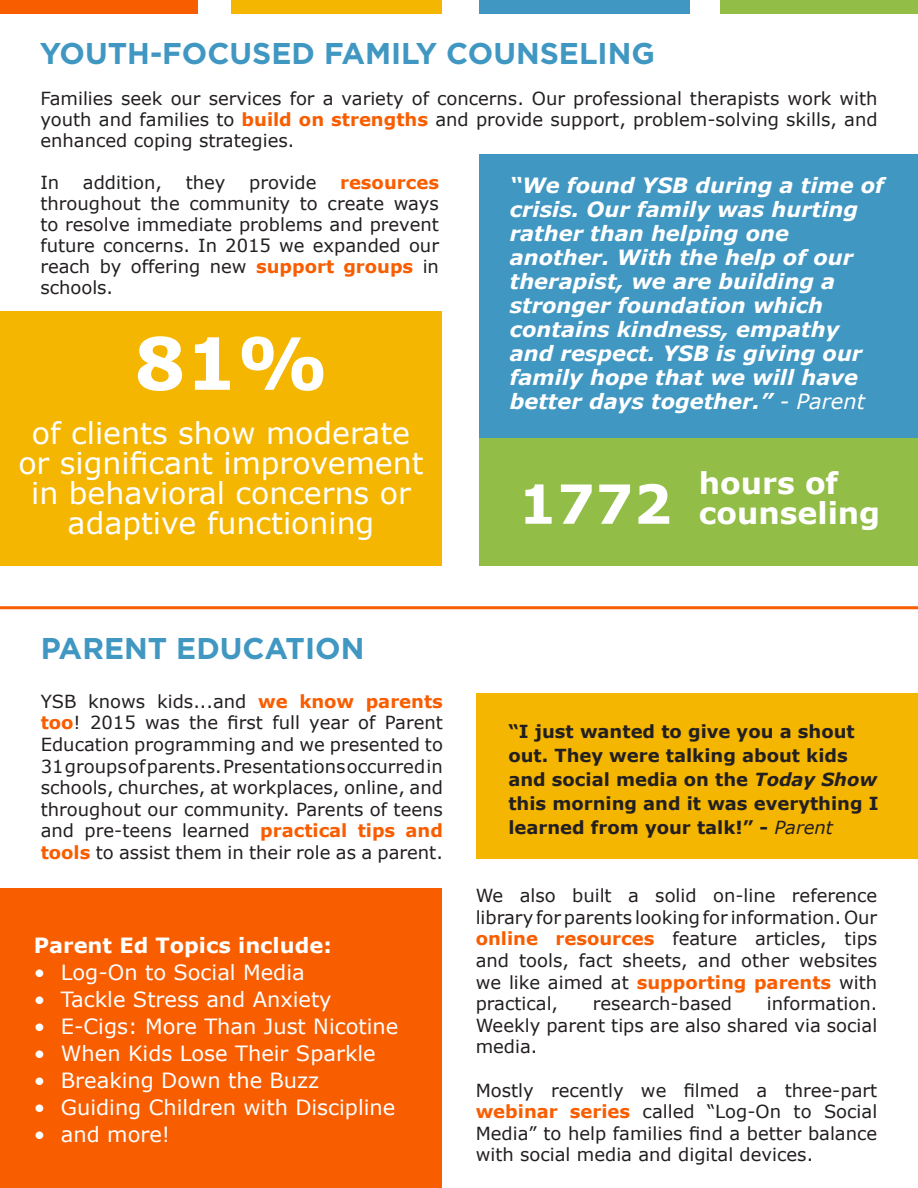
<style>
.page{position:relative;width:918px;height:1188px;background:#fff}
.page>*{position:absolute;margin:0;border:0;box-sizing:border-box;transform-origin:0 0}
.t1{font:700 72px "Verdana";color:#fff}
.t2{font:700 54px "Verdana";color:#fff}
.t3{font:30px/30px "Verdana";color:#fff;text-align:center}
.t4{font:700 30px "Gotham";color:#4097c2}
.t5{font:700 30px "Verdana";color:#fff}
.t6{font:italic 700 21px/24px "Verdana";color:#fff}
.t7{font:21px "Verdana";color:#fff}
.t8{font:700 21px "Verdana";color:#fff}
.t9{font:18px/21.6px "Verdana";color:#231f20;text-align:justify}
.t10{font:700 18px/24px "Verdana";color:#231f20}
.s1{font-weight:700;color:#f85d00}
.s2{font-weight:400}
.s3{font-style:italic}
.s4{font-weight:400;font-style:italic}
</style>
<div class="page">
<div style="left:480px;top:154px;width:438px;height:284px;background:#4097c2"></div>
<div style="left:0;top:0;width:197px;height:14px;background:#f85d00"></div>
<div style="left:231px;top:0;width:211px;height:14px;background:#f4b600"></div>
<div style="left:480px;top:0;width:210px;height:14px;background:#4097c2"></div>
<div style="left:721px;top:0;width:197px;height:14px;background:#92bd47"></div>
<hr style="left:0;top:606px;width:918px;height:3px;background:#f85d00">
<div style="left:477px;top:694px;width:441px;height:165px;background:#f4b600"></div>
<div style="left:0;top:889px;width:442px;height:299px;background:#f85d00"></div>
<div style="left:0;top:311px;width:442px;height:254px;background:#f4b600"></div>
<div style="left:480px;top:438px;width:438px;height:127px;background:#92bd47"></div>
<p class="t4" style="left:40px;top:36px;width:616px">YOUTH-FOCUSED FAMILY COUNSELING</p>
<p class="t9" style="left:40px;top:88px;width:839px;line-height:21px">Families seek our services for a variety of concerns. Our professional therapists work with youth and families to <span class="s1">build on strengths</span> and provide support, problem-solving skills, and enhanced coping strategies.</p>
<p class="t9" style="left:40px;top:171px;width:20px">In</p>
<p class="t9" style="left:83px;top:171px;width:81px">addition,</p>
<p class="t9" style="left:186px;top:171px;width:41px">they</p>
<p class="t9" style="left:249px;top:171px;width:69px">provide</p>
<p class="t9" style="left:40px;top:172px;width:400px;line-height:21px;text-indent:300px"><span class="s1">resources </span>throughout the community to create ways to resolve immediate problems and prevent future concerns. In 2015 we expanded our reach by offering new <span class="s1">support groups</span> in schools.</p>
<p class="t6" style="left:510px;top:173px;width:376px">“We found YSB during a time of crisis. Our family was hurting rather than helping one another. With the help of our therapist, we are building a stronger foundation which contains kindness, empathy and respect. YSB is giving our family hope that we will have better days together.” <span class="s2">- Parent</span></p>
<p class="t1" style="left:134px;top:313px;width:195px">81%</p>
<p class="t3" style="left:18px;top:418px;width:407px">of clients show moderate or significant improvement in behavioral concerns or adaptive functioning</p>
<p class="t2" style="left:518px;top:466px;width:155px">1772</p>
<p class="t5" style="left:699px;top:462px;width:141px">hours of</p>
<p class="t5" style="left:699px;top:492px;width:183px">counseling</p>
<p class="t4" style="left:41px;top:631px;width:325px">PARENT EDUCATION</p>
<p class="t9" style="left:41px;top:690px;width:404px">YSB knows kids...and <span class="s1">we know parents too</span>! 2015 was the first full year of Parent Education programming and we presented to 31 groups of parents. Presentations occurred in schools, churches, at workplaces, online, and throughout our community. Parents of teens and pre-teens learned <span class="s1">practical tips and tools</span> to assist them in their role as a parent.</p>
<p class="t8" style="left:34px;top:931px;width:299px">Parent Ed Topics include:</p>
<p class="t7" style="left:34px;top:958px;width:272px">• Log-On to Social Media</p>
<p class="t7" style="left:34px;top:985px;width:299px">• Tackle Stress and Anxiety</p>
<p class="t7" style="left:34px;top:1012px;width:366px">• E-Cigs: More Than Just Nicotine</p>
<p class="t7" style="left:34px;top:1039px;width:343px">• When Kids Lose Their Sparkle</p>
<p class="t7" style="left:34px;top:1066px;width:287px">• Breaking Down the Buzz</p>
<p class="t7" style="left:34px;top:1093px;width:363px">• Guiding Children with Discipline</p>
<p class="t7" style="left:34px;top:1120px;width:138px">• and more!</p>
<p class="t10" style="left:508px;top:719px;width:372px">“I just wanted to give you a shout out. They were talking about kids and social media on the <span class="s3">Today Show </span>this morning and it was everything I learned from your talk!” - <span class="s4">Parent</span></p>
<p class="t9" style="left:476px;top:885px;width:403px">We also built a solid on-line reference library for parents looking for information. Our <span class="s1">online resources</span> feature articles, tips and tools, fact sheets, and other websites we like aimed at <span class="s1">supporting parents</span> with practical,</p>
<p class="t9" style="left:476px;top:993px;width:403px;text-indent:291px">information.<br>Weekly parent tips are also shared via social media.</p>
<p class="t9" style="left:476px;top:1079px;width:403px">Mostly recently we filmed a three-part <span class="s1">webinar series</span> called “Log-On to Social Media” to help families find a better balance with social media and digital devices.</p>
<p class="t9" style="left:593px;top:993px;width:141px">research-based</p>
</div>
